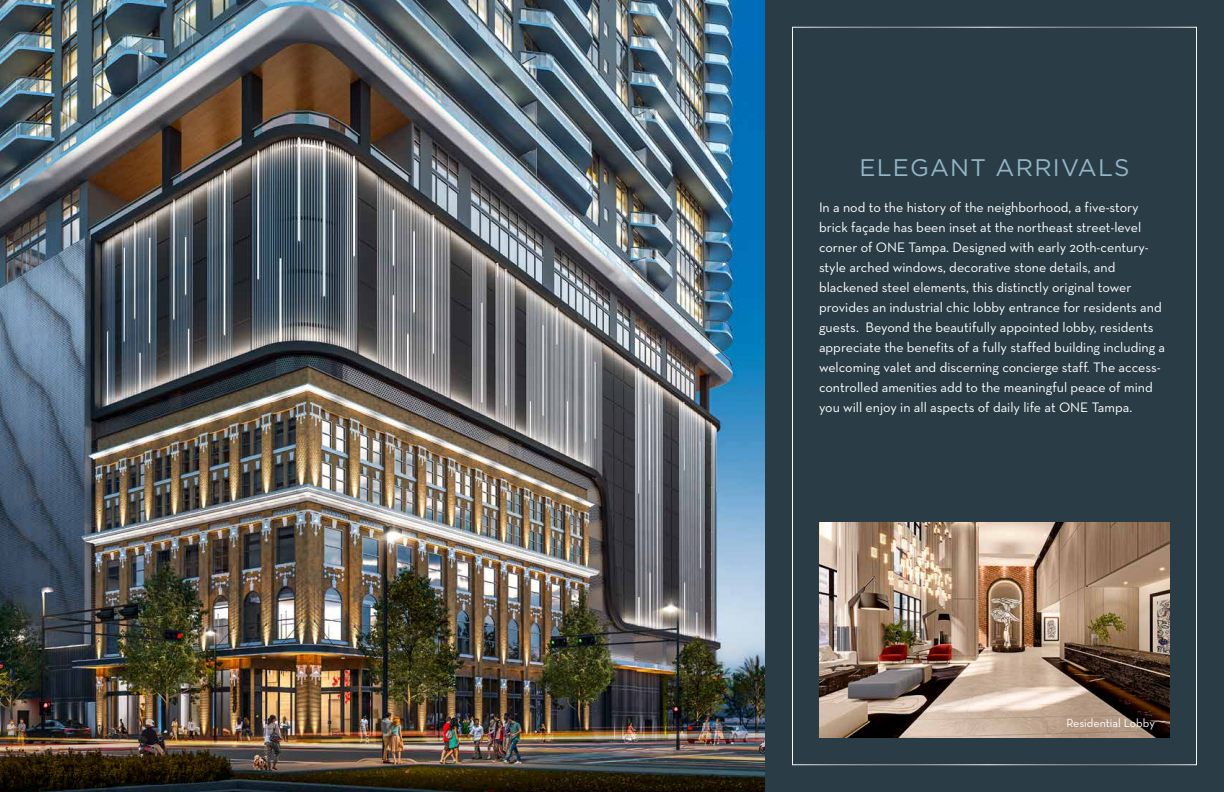
<style>
.page{position:relative;width:1224px;height:792px;background:#fff}
.page>*{position:absolute;margin:0;border:0;box-sizing:border-box;transform-origin:0 0}
.t1{font:24px "Gotham";letter-spacing:.05em;color:#92b6c7}
.t2{font:14px/20px "Neutra Text";color:#fff}
.t3{font:12px "Neutra Text";color:#fff}
</style>
<div class="page">
<div style="left:765px;top:0;width:459px;height:792px;background:#2a3c46"></div>
<img style="left:0;top:0;width:765px;height:792px">
<img style="left:819px;top:522px;width:351px;height:216px">
<h1 class="t1" style="left:860px;top:152px;width:271px">ELEGANT ARRIVALS</h1>
<p class="t2" style="left:819px;top:197px;width:348px">In a nod to the history of the neighborhood, a five-story brick façade has been inset at the northeast street-level corner of ONE Tampa. Designed with early 20th-century&shy;style arched windows, decorative stone details, and blackened steel elements, this distinctly original tower provides an industrial chic lobby entrance for residents and guests. Beyond the beautifully appointed lobby, residents appreciate the benefits of a fully staffed building including a welcoming valet and discerning concierge staff. The access&shy;controlled amenities add to the meaningful peace of mind you will enjoy in all aspects of daily life at ONE Tampa.</p>
<p class="t3" style="left:1066px;top:715px;width:90px">Residential Lobby</p>
</div>
